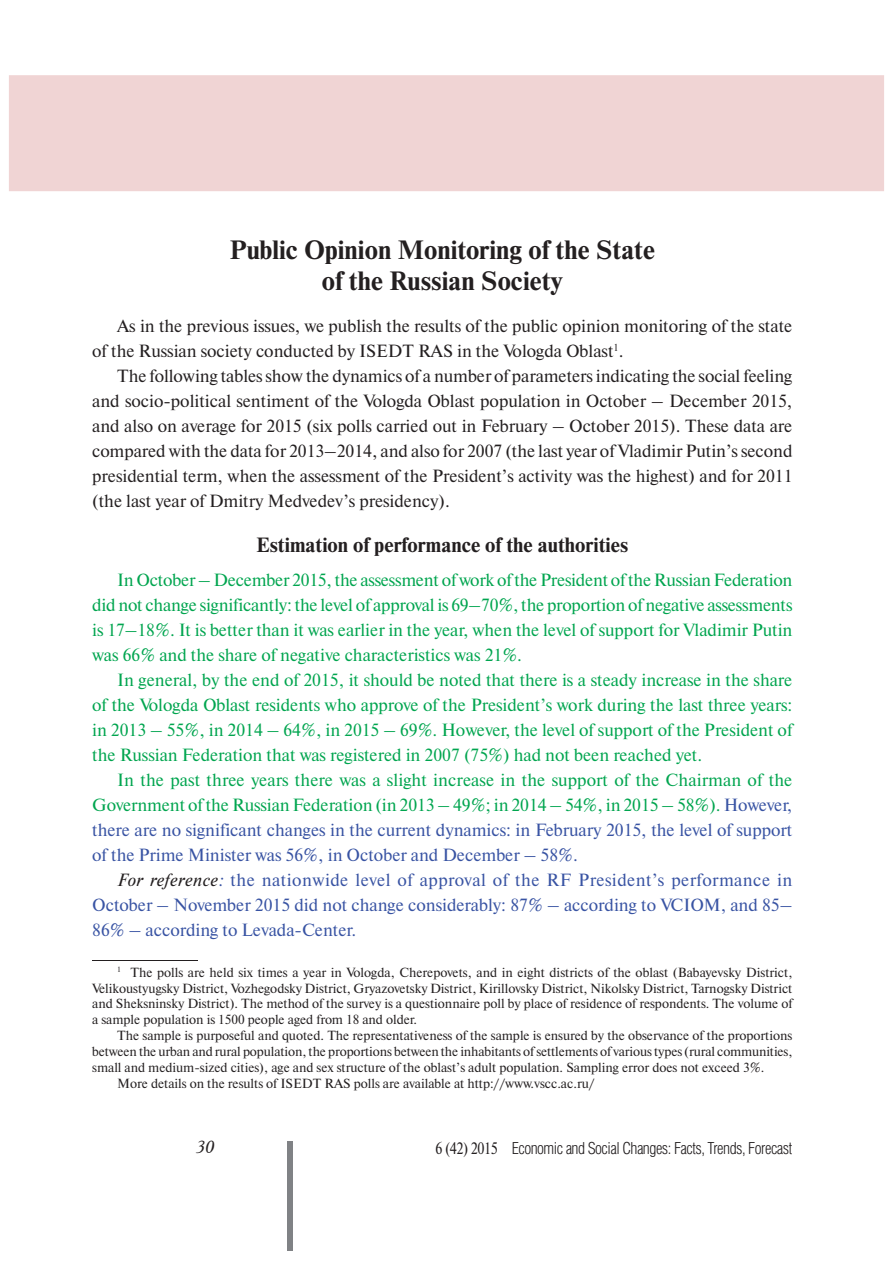
<style>
.page{position:relative;width:893px;height:1263px;background:#fff}
.page>*{position:absolute;margin:0;border:0;box-sizing:border-box;transform-origin:0 0}
.t1{font:700 26.4px/31.8px "Newton C";color:#231f20;text-align:center}
.t2{font:700 20.55px "Newton C";color:#231f20}
.t3{font:17.7px/25px "Newton C";color:#00a54f;text-align:justify}
.t4{font:17.7px/25px "Newton C";color:#231f20}
.t5{font:17.7px/25px "Newton C";color:#3853a3;text-align:justify}
.t6{font:italic 17.7px "Academy";color:#231f20}
.t7{font:300 16.65px "Helios Cond";letter-spacing:-.03em;color:#231f20}
.t8{font:13.2px/15.9px "Newton C";color:#231f20;text-align:justify}
.s1{color:#3853a3}
.s2{font-style:italic;color:#231f20}
.s3{font-style:italic}
.s4{font-family:"Newton C";font-weight:400}
</style>
<div class="page">
<div style="left:9px;top:75px;width:875px;height:116px;background:#f0d4d4"></div>
<hr style="left:92px;top:961px;width:106px;height:1px;background:#231f20">
<div style="left:287px;top:1141px;width:6px;height:109px;background:#808285"></div>
<h1 class="t1" style="left:230px;top:236px;width:427px">Public Opinion Monitoring of the State of the Russian Society</h1>
<p class="t4" style="left:92px;top:315px;width:702px;text-indent:25px">As in the previous issues, we publish the results of the public opinion monitoring of the state of the Russian society conducted by ISEDT RAS in the Vologda Oblast<sup>1</sup>.</p>
<p class="t4" style="left:92px;top:365px;width:702px;text-align:justify;text-indent:25px">The following tables show the dynamics of a number of parameters indicating the social feeling and socio-political sentiment of the Vologda Oblast population in October – December 2015, and also on average for 2015 (six polls carried out in February – October 2015). These data are compared with the data for 2013–2014, and also for 2007 (the last year of Vladimir Putin’s second presidential term, when the assessment of the President’s activity was the highest) and for 2011 (the last year of Dmitry Medvedev’s presidency).</p>
<p class="t2" style="left:256px;top:538px;width:374px">Estimation of performance of the authorities</p>
<p class="t3" style="left:92px;top:569px;width:702px;text-indent:25px">In October – December 2015, the assessment of work of the President of the Russian Federation did not change significantly: the level of approval is 69–70%, the proportion of negative assessments is 17–18%. It is better than it was earlier in the year, when the level of support for Vladimir Putin was 66% and the share of negative characteristics was 21%.</p>
<p class="t3" style="left:92px;top:669px;width:702px;text-indent:25px">In general, by the end of 2015, it should be noted that there is a steady increase in the share of the Vologda Oblast residents who approve of the President’s work during the last three years: in 2013 – 55%, in 2014 – 64%, in 2015 – 69%. However, the level of support of the President of the Russian Federation that was registered in 2007 (75%) had not been reached yet.</p>
<p class="t3" style="left:92px;top:769px;width:702px;text-indent:25px">In the past three years there was a slight increase in the support of the Chairman of the Government of the Russian Federation (in 2013 – 49%; in 2014 – 54%, in 2015 – 58%). <span class="s1">However, there are no significant changes in the current dynamics: in February 2015, the level of support of the Prime Minister was 56%, in October and December – 58%.</span></p>
<p class="t5" style="left:92px;top:869px;width:702px;text-indent:25px"><span class="s2">For reference</span><span class="s3">:</span> the nationwide level of approval of the RF President’s performance in October – November 2015 did not change considerably: 87% – according to VCIOM, and 85– 86% – according to Levada-Center.</p>
<p class="t8" style="left:92px;top:965px;width:702px;text-indent:25px"><sup>1</sup> The polls are held six times a year in Vologda, Cherepovets, and in eight districts of the oblast (Babayevsky District, Velikoustyugsky District, Vozhegodsky District, Gryazovetsky District, Kirillovsky District, Nikolsky District, Tarnogsky District and Sheksninsky District). The method of the survey is a questionnaire poll by place of residence of respondents. The volume of a sample population is 1500 people aged from 18 and older.</p>
<p class="t8" style="left:117px;top:1029px;width:677px">The sample is purposeful and quoted. The representativeness of the sample is ensured by the observance of the proportions</p>
<p class="t8" style="left:92px;top:1045px;width:702px">between the urban and rural population, the proportions between the inhabitants of settlements of various types (rural communities,</p>
<p class="t8" style="left:92px;top:1061px;width:674px">small and medium-sized cities), age and sex structure of the oblast’s adult population. Sampling error does not exceed 3%.</p>
<p class="t8" style="left:117px;top:1076px;width:479px">More details on the results of ISEDT RAS polls are available at http://www.vscc.ac.ru/</p>
<p class="t6" style="left:196px;top:1139px;width:20px">30</p>
<p class="t7" style="left:436px;top:1143px;width:358px"><span class="s4">6 (42) 2015</span> Economic and Social Changes: Facts, Trends, Forecast</p>
</div>
